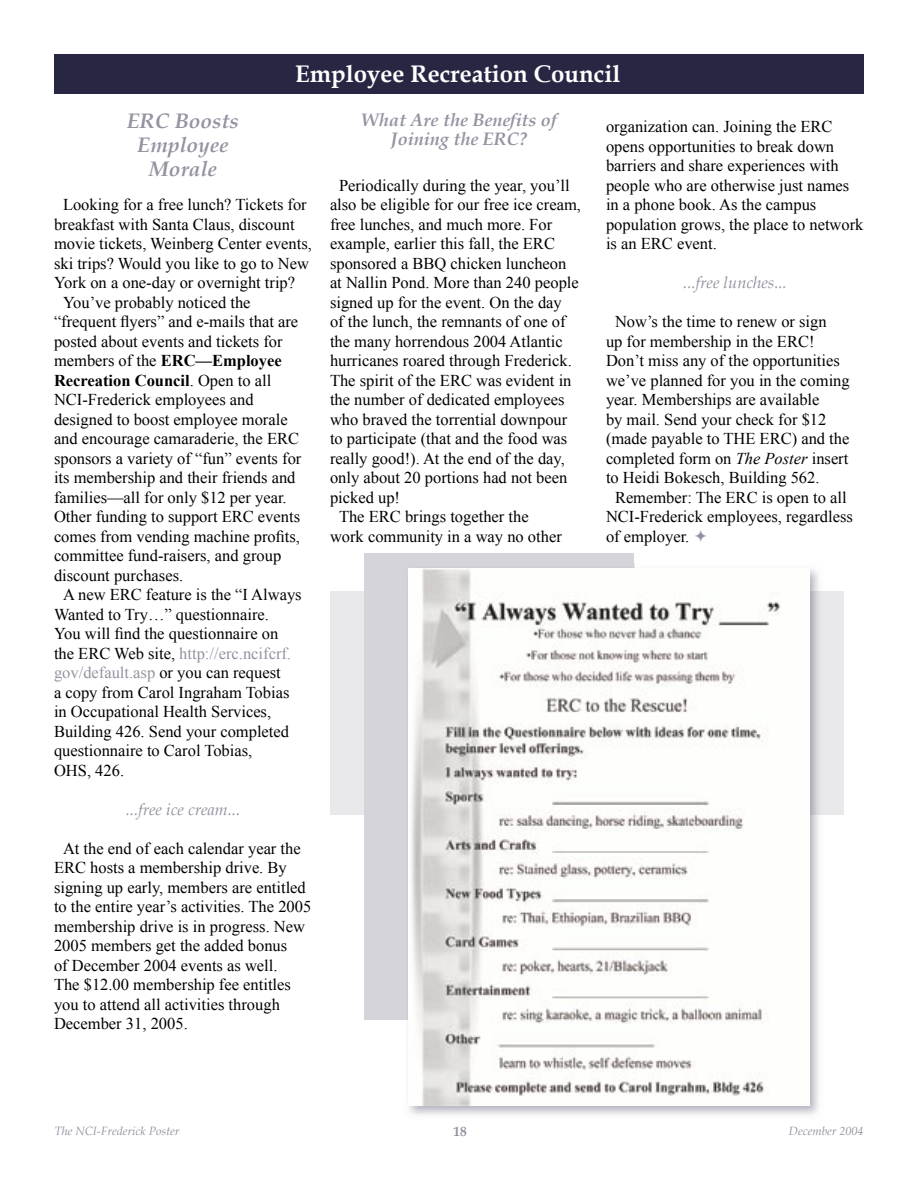
<style>
.page{position:relative;width:918px;height:1188px;background:#fff}
.page>*{position:absolute;margin:0;border:0;box-sizing:border-box;transform-origin:0 0}
.t1{font:700 24px "Book Antiqua";color:#fff}
.t2{font:italic 700 21px/24px "Book Antiqua";color:#9393a2;text-align:center}
.t3{font:italic 700 18px/19.5px "Book Antiqua";color:#9393a2;text-align:center}
.t4{font:16.5px/19.5px "Times New Roman";color:#000}
.t5{font:16.5px "Times New Roman";color:#9393a2}
.t6{font:italic 16.5px "Book Antiqua";color:#9393a2}
.t7{font:700 16.5px "Times New Roman";color:#000}
.t8{font:700 13.5px "Book Antiqua";color:#9393a2}
.t9{font:italic 12px "Book Antiqua";color:#9393a2}
.s1{font-weight:700}
.s2{font-weight:400}
.s3{color:#000}
.s4{font-style:italic}
</style>
<div class="page">
<div style="left:330px;top:591px;width:514px;height:223px;background:#e9e9ec"></div>
<div style="left:364px;top:554px;width:270px;height:466px;background:#d4d4da"></div>
<div style="left:54px;top:54px;width:810px;height:40px;background:#272744"></div>
<img style="left:634px;top:563px;width:185px;height:28px">
<img style="left:615px;top:814px;width:209px;height:301px">
<img style="left:406px;top:568px;width:3px;height:452px">
<img style="left:409px;top:568px;width:401px;height:538px">
<h1 class="t1" style="left:295px;top:58px;width:327px">Employee Recreation Council</h1>
<p class="t2" style="left:127px;top:109px;width:113px">ERC Boosts<br>Employee<br>Morale</p>
<p class="t4" style="left:63px;top:194px;width:245px">Looking for a free lunch? Tickets for</p>
<p class="t4" style="left:54px;top:214px;width:242px">breakfast with Santa Claus, discount</p>
<p class="t4" style="left:54px;top:233px;width:259px">movie tickets, Weinberg Center events,</p>
<p class="t4" style="left:54px;top:253px;width:257px">ski trips? Would you like to go to New</p>
<p class="t4" style="left:54px;top:272px;width:243px">York on a one-day or overnight trip?</p>
<p class="t4" style="left:63px;top:292px;width:189px">You’ve probably noticed the</p>
<p class="t4" style="left:54px;top:311px;width:246px">“frequent flyers” and e-mails that are</p>
<p class="t4" style="left:54px;top:331px;width:230px">posted about events and tickets for</p>
<p class="t4" style="left:54px;top:350px;width:229px">members of the <span class="s1">ERC—Employee</span></p>
<p class="t7" style="left:54px;top:369px;width:219px">Recreation Council<span class="s2">. Open to all</span></p>
<p class="t4" style="left:54px;top:389px;width:201px">NCI-Frederick employees and</p>
<p class="t4" style="left:54px;top:409px;width:235px">designed to boost employee morale</p>
<p class="t4" style="left:54px;top:428px;width:247px">and encourage camaraderie, the ERC</p>
<p class="t4" style="left:54px;top:448px;width:249px">sponsors a variety of “fun” events for</p>
<p class="t4" style="left:54px;top:467px;width:243px">its membership and their friends and</p>
<p class="t4" style="left:54px;top:487px;width:234px">families—all for only $12 per year.</p>
<p class="t4" style="left:54px;top:506px;width:248px">Other funding to support ERC events</p>
<p class="t4" style="left:54px;top:526px;width:248px">comes from vending machine profits,</p>
<p class="t4" style="left:54px;top:545px;width:229px">committee fund-raisers, and group</p>
<p class="t4" style="left:54px;top:565px;width:131px">discount purchases.</p>
<p class="t4" style="left:63px;top:584px;width:240px">A new ERC feature is the “I Always</p>
<p class="t4" style="left:54px;top:604px;width:216px">Wanted to Try…” questionnaire.</p>
<p class="t4" style="left:54px;top:623px;width:226px">You will find the questionnaire on</p>
<p class="t5" style="left:54px;top:642px;width:239px"><span class="s3">the ERC Web site,</span> http://erc.ncifcrf.</p>
<p class="t5" style="left:54px;top:661px;width:228px">gov/default.asp <span class="s3">or you can request</span></p>
<p class="t4" style="left:54px;top:682px;width:237px">a copy from Carol Ingraham Tobias</p>
<p class="t4" style="left:54px;top:701px;width:219px">in Occupational Health Services,</p>
<p class="t4" style="left:54px;top:721px;width:237px">Building 426. Send your completed</p>
<p class="t4" style="left:54px;top:740px;width:200px">questionnaire to Carol Tobias,</p>
<p class="t4" style="left:54px;top:760px;width:72px">OHS, 426.</p>
<p class="t6" style="left:126px;top:797px;width:116px">...free ice cream...</p>
<p class="t4" style="left:54px;top:838px;width:259px;text-indent:9px">At the end of each calendar year the ERC hosts a membership drive. By signing up early, members are entitled to the entire year’s activities. The 2005 membership drive is in progress. New 2005 members get the added bonus<br>of December 2004 events as well.<br>The $12.00 membership fee entitles you to attend all activities through December 31, 2005.</p>
<p class="t3" style="left:361px;top:110px;width:198px">What Are the Benefits of<br>Joining the ERC?</p>
<p class="t4" style="left:339px;top:175px;width:232px">Periodically during the year, you’ll</p>
<p class="t4" style="left:330px;top:194px;width:253px">also be eligible for our free ice cream,</p>
<p class="t4" style="left:330px;top:214px;width:224px">free lunches, and much more. For</p>
<p class="t4" style="left:330px;top:233px;width:227px">example, earlier this fall, the ERC</p>
<p class="t4" style="left:330px;top:253px;width:238px">sponsored a BBQ chicken luncheon</p>
<p class="t4" style="left:330px;top:272px;width:250px">at Nallin Pond. More than 240 people</p>
<p class="t4" style="left:330px;top:292px;width:233px">signed up for the event. On the day</p>
<p class="t4" style="left:330px;top:311px;width:237px">of the lunch, the remnants of one of</p>
<p class="t4" style="left:330px;top:331px;width:234px">the many horrendous 2004 Atlantic</p>
<p class="t4" style="left:330px;top:350px;width:243px">hurricanes roared through Frederick.</p>
<p class="t4" style="left:330px;top:370px;width:243px">The spirit of the ERC was evident in</p>
<p class="t4" style="left:330px;top:389px;width:236px">the number of dedicated employees</p>
<p class="t4" style="left:330px;top:409px;width:239px">who braved the torrential downpour</p>
<p class="t4" style="left:330px;top:428px;width:239px">to participate (that and the food was</p>
<p class="t4" style="left:330px;top:448px;width:236px">really good!). At the end of the day,</p>
<p class="t4" style="left:330px;top:467px;width:239px">only about 20 portions had not been</p>
<p class="t4" style="left:330px;top:487px;width:72px">picked up!</p>
<p class="t4" style="left:339px;top:506px;width:191px">The ERC brings together the</p>
<p class="t4" style="left:330px;top:526px;width:233px">work community in a way no other</p>
<p class="t4" style="left:606px;top:116px;width:259px">organization can. Joining the ERC opens opportunities to break down barriers and share experiences with people who are otherwise just names in a phone book. As the campus population grows, the place to network is an ERC event.</p>
<p class="t6" style="left:683px;top:271px;width:105px">...free lunches...</p>
<p class="t4" style="left:615px;top:311px;width:213px">Now’s the time to renew or sign</p>
<p class="t4" style="left:606px;top:331px;width:210px">up for membership in the ERC!</p>
<p class="t4" style="left:606px;top:350px;width:235px">Don’t miss any of the opportunities</p>
<p class="t4" style="left:606px;top:370px;width:245px">we’ve planned for you in the coming</p>
<p class="t4" style="left:606px;top:389px;width:215px">year. Memberships are available</p>
<p class="t4" style="left:606px;top:409px;width:222px">by mail. Send your check for $12</p>
<p class="t4" style="left:606px;top:428px;width:245px">(made payable to THE ERC) and the</p>
<p class="t4" style="left:606px;top:448px;width:244px">completed form on <span class="s4">The Poster</span> insert</p>
<p class="t4" style="left:606px;top:467px;width:215px">to Heidi Bokesch, Building 562.</p>
<p class="t4" style="left:615px;top:487px;width:233px">Remember: The ERC is open to all</p>
<p class="t4" style="left:606px;top:506px;width:248px">NCI-Frederick employees, regardless</p>
<p class="t4" style="left:606px;top:526px;width:85px">of employer.</p>
<p class="t9" style="left:54px;top:1123px;width:126px">The NCI-Frederick Poster</p>
<p class="t8" style="left:454px;top:1123px;width:15px">18</p>
<p class="t9" style="left:789px;top:1123px;width:76px">December 2004</p>
</div>
